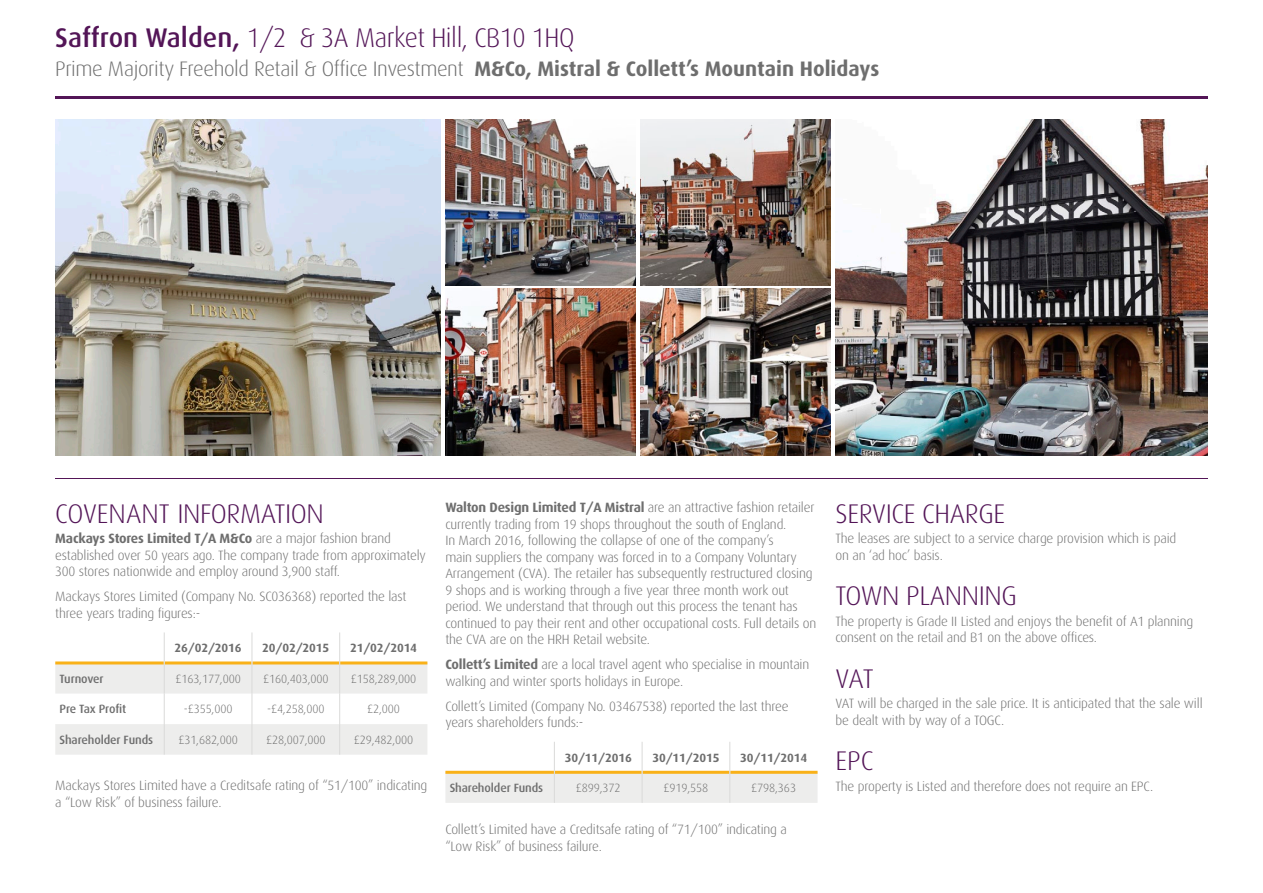
<style>
.page{position:relative;width:1263px;height:893px;background:#fff}
.page>*{position:absolute;margin:0;border:0;box-sizing:border-box;transform-origin:0 0}
.t1{font:300 27px "Dax";letter-spacing:-.015em;color:#531557}
.t2{font:300 27px "Dax";letter-spacing:-.015em;color:#531557;scale:.96 1}
.t3{font:300 21px "Dax";letter-spacing:-.02em;color:#6e6e6e}
.t4{font:300 13.5px/16.5px "Dax";letter-spacing:-.015em;color:#6e6e6e}
.t5{font:300 12px "Dax";letter-spacing:-.01em;color:#6e6e6e}
.t6{font:700 12px "Dax";letter-spacing:-.01em;color:#6e6e6e}
.t7{font:500 12px "Dax";letter-spacing:-.01em;color:#6e6e6e}
.s1{font-weight:500}
.s2{font-weight:700}
</style>
<div class="page">
<svg style="left:55px;top:664px;width:372px;height:91px"></svg>
<hr style="left:55px;top:661px;width:109px;height:3px;background:#f9b118">
<hr style="left:165px;top:661px;width:87px;height:3px;background:#f9b118">
<hr style="left:252px;top:661px;width:87px;height:3px;background:#f9b118">
<hr style="left:340px;top:661px;width:87px;height:3px;background:#f9b118">
<hr style="left:164px;top:632px;width:1px;height:31px;background:#dadad9">
<hr style="left:252px;top:632px;width:1px;height:31px;background:#dadad9">
<hr style="left:339px;top:632px;width:1px;height:31px;background:#dadad9">
<hr style="left:164px;top:663px;width:1px;height:30px;background:#dadad9">
<hr style="left:252px;top:663px;width:1px;height:30px;background:#dadad9">
<hr style="left:339px;top:663px;width:1px;height:30px;background:#dadad9">
<hr style="left:164px;top:693px;width:1px;height:31px;background:#dadad9">
<hr style="left:252px;top:693px;width:1px;height:31px;background:#dadad9">
<hr style="left:339px;top:693px;width:1px;height:31px;background:#dadad9">
<hr style="left:164px;top:724px;width:1px;height:31px;background:#dadad9">
<hr style="left:252px;top:724px;width:1px;height:31px;background:#dadad9">
<hr style="left:339px;top:724px;width:1px;height:31px;background:#dadad9">
<div style="left:445px;top:774px;width:372px;height:29px;background:#ededec"></div>
<hr style="left:445px;top:771px;width:109px;height:3px;background:#f9b118">
<hr style="left:555px;top:771px;width:87px;height:3px;background:#f9b118">
<hr style="left:642px;top:771px;width:87px;height:3px;background:#f9b118">
<hr style="left:730px;top:771px;width:87px;height:3px;background:#f9b118">
<hr style="left:554px;top:742px;width:1px;height:30px;background:#dadad9">
<hr style="left:642px;top:742px;width:1px;height:30px;background:#dadad9">
<hr style="left:729px;top:742px;width:1px;height:30px;background:#dadad9">
<hr style="left:554px;top:772px;width:1px;height:31px;background:#dadad9">
<hr style="left:642px;top:772px;width:1px;height:31px;background:#dadad9">
<hr style="left:729px;top:772px;width:1px;height:31px;background:#dadad9">
<hr style="left:55px;top:96px;width:1153px;height:3px;background:#531557">
<hr style="left:55px;top:478px;width:1153px;height:1px;background:#531557">
<img style="left:445px;top:119px;width:191px;height:166px">
<img style="left:640px;top:119px;width:191px;height:166px">
<img style="left:55px;top:119px;width:386px;height:336px">
<img style="left:835px;top:119px;width:373px;height:337px">
<img style="left:445px;top:289px;width:191px;height:166px">
<img style="left:640px;top:289px;width:191px;height:166px">
<h1 class="t2" style="left:55px;top:23px;width:542px"><span class="s1">Saffron Walden,</span> 1/2 &amp; 3A Market Hill, CB10 1HQ</h1>
<h2 class="t3" style="left:55px;top:57px;width:826px">Prime Majority Freehold Retail &amp; Office Investment <span class="s2">M&amp;Co, Mistral &amp; Collett’s Mountain Holidays</span></h2>
<h1 class="t1" style="left:55px;top:499px;width:270px">COVENANT INFORMATION</h1>
<p class="t4" style="left:55px;top:531px;width:372px"><span class="s2">Mackays Stores Limited T/A M&amp;Co</span> are a major fashion brand established over 50 years ago. The company trade from approximately<br>300 stores nationwide and employ around 3,900 staff.</p>
<p class="t4" style="left:55px;top:589px;width:353px">Mackays Stores Limited (Company No. SC036368) reported the last three years trading figures:-</p>
<p class="t6" style="left:175px;top:641px;width:69px">26/02/2016</p>
<p class="t6" style="left:262px;top:641px;width:69px">20/02/2015</p>
<p class="t6" style="left:350px;top:641px;width:69px">21/02/2014</p>
<p class="t7" style="left:60px;top:672px;width:46px">Turnover</p>
<p class="t5" style="left:175px;top:672px;width:67px">£163,177,000</p>
<p class="t5" style="left:263px;top:672px;width:67px">£160,403,000</p>
<p class="t5" style="left:351px;top:672px;width:67px">£158,289,000</p>
<p class="t7" style="left:60px;top:703px;width:68px">Pre Tax Profit</p>
<p class="t5" style="left:184px;top:703px;width:50px">-£355,000</p>
<p class="t5" style="left:267px;top:703px;width:59px">-£4,258,000</p>
<p class="t5" style="left:367px;top:703px;width:34px">£2,000</p>
<p class="t7" style="left:60px;top:733px;width:95px">Shareholder Funds</p>
<p class="t5" style="left:178px;top:733px;width:61px">£31,682,000</p>
<p class="t5" style="left:266px;top:733px;width:61px">£28,007,000</p>
<p class="t5" style="left:354px;top:733px;width:61px">£29,482,000</p>
<p class="t4" style="left:55px;top:777px;width:374px">Mackays Stores Limited have a Creditsafe rating of “51/100” indicating a “Low Risk” of business failure.</p>
<p class="t4" style="left:445px;top:499px;width:372px"><span class="s2">Walton Design Limited T/A Mistral</span> are an attractive fashion retailer currently trading from 19 shops throughout the south of England.<br>In March 2016, following the collapse of one of the company’s<br>main suppliers the company was forced in to a Company Voluntary Arrangement (CVA). The retailer has subsequently restructured closing 9 shops and is working through a five year three month work out period. We understand that through out this process the tenant has continued to pay their rent and other occupational costs. Full details on the CVA are on the HRH Retail website.</p>
<p class="t4" style="left:445px;top:656px;width:365px"><span class="s2">Collett’s Limited</span> are a local travel agent who specialise in mountain walking and winter sports holidays in Europe.</p>
<p class="t4" style="left:445px;top:698px;width:345px">Collett’s Limited (Company No. 03467538) reported the last three years shareholders funds:-</p>
<p class="t6" style="left:565px;top:751px;width:69px">30/11/2016</p>
<p class="t6" style="left:652px;top:751px;width:69px">30/11/2015</p>
<p class="t6" style="left:740px;top:751px;width:69px">30/11/2014</p>
<p class="t7" style="left:450px;top:781px;width:95px">Shareholder Funds</p>
<p class="t5" style="left:576px;top:781px;width:46px">£899,372</p>
<p class="t5" style="left:663px;top:781px;width:46px">£919,558</p>
<p class="t5" style="left:751px;top:781px;width:46px">£798,363</p>
<p class="t4" style="left:445px;top:821px;width:343px">Collett’s Limited have a Creditsafe rating of “71/100” indicating a “Low Risk” of business failure.</p>
<h1 class="t1" style="left:835px;top:499px;width:171px">SERVICE CHARGE</h1>
<p class="t4" style="left:835px;top:531px;width:342px">The leases are subject to a service charge provision which is paid on an ‘ad hoc’ basis.</p>
<h1 class="t1" style="left:835px;top:581px;width:183px">TOWN PLANNING</h1>
<p class="t4" style="left:835px;top:613px;width:359px">The property is Grade II Listed and enjoys the benefit of A1 planning consent on the retail and B1 on the above offices.</p>
<h1 class="t1" style="left:835px;top:663px;width:40px">VAT</h1>
<p class="t4" style="left:835px;top:695px;width:369px">VAT will be charged in the sale price. It is anticipated that the sale will be dealt with by way of a TOGC.</p>
<h1 class="t1" style="left:835px;top:746px;width:39px">EPC</h1>
<p class="t4" style="left:835px;top:778px;width:319px">The property is Listed and therefore does not require an EPC.</p>
</div>
